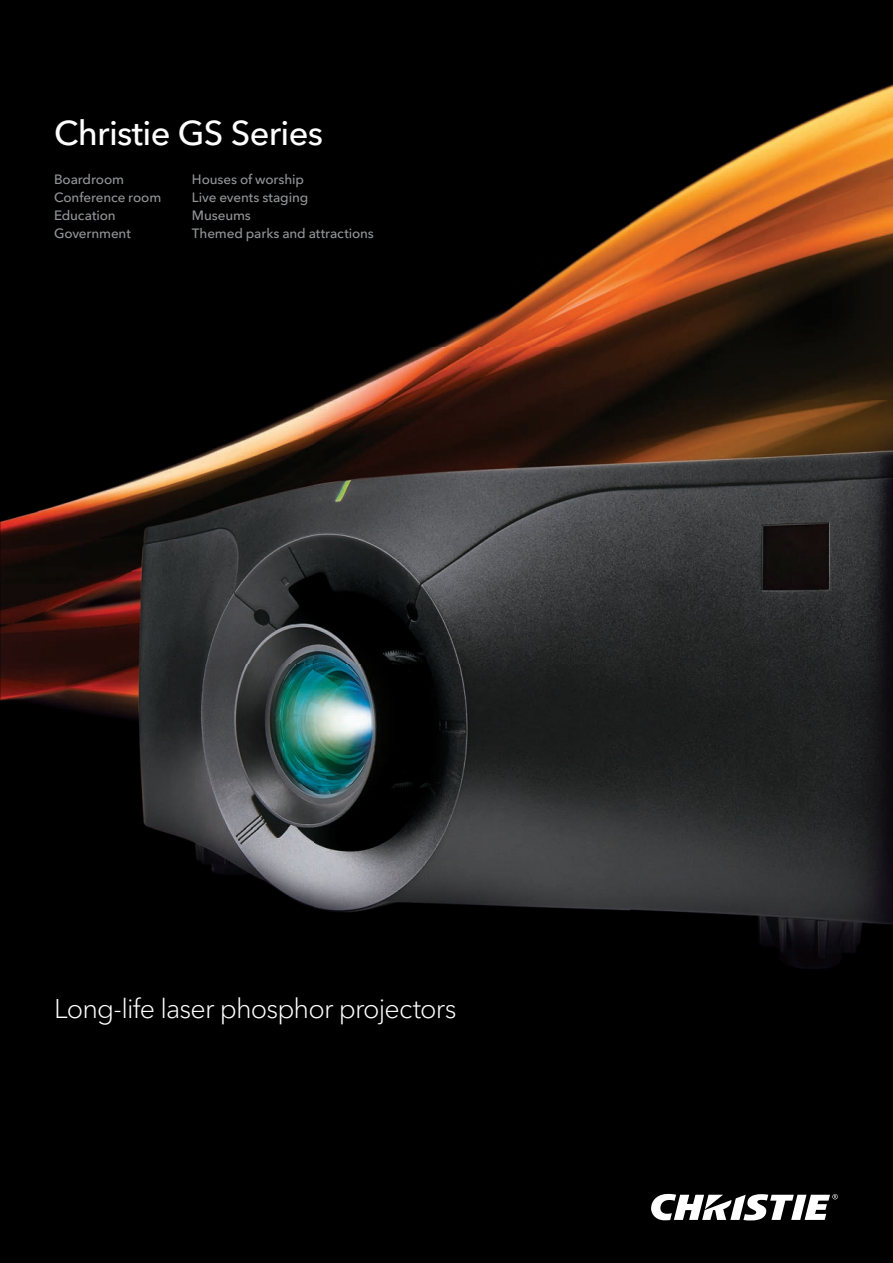
<style>
.page{position:relative;width:893px;height:1263px;background:#000}
.page>*{position:absolute;margin:0;border:0;box-sizing:border-box;transform-origin:0 0}
.t1{font:500 34.5px "Avenir Next Cyr";letter-spacing:-.02em;color:#fff}
.t2{font:300 27px "Avenir Next Cyr";letter-spacing:-.03em;color:#fff}
.t3{font:500 13.5px/18px "Avenir Next Cyr";letter-spacing:-.01em;color:#939598}
</style>
<div class="page">
<img style="left:0;top:84px;width:893px;height:1137px">
<svg style="left:651px;top:1193px;width:187px;height:27px"></svg>
<h1 class="t1" style="left:54px;top:112px;width:271px">Christie GS Series</h1>
<p class="t3" style="left:54px;top:170px;width:109px">Boardroom<br>Conference room<br>Education<br>Government</p>
<p class="t3" style="left:192px;top:170px;width:183px">Houses of worship<br>Live events staging<br>Museums<br>Themed parks and attractions</p>
<h2 class="t2" style="left:54px;top:993px;width:404px">Long-life laser phosphor projectors</h2>
</div>
